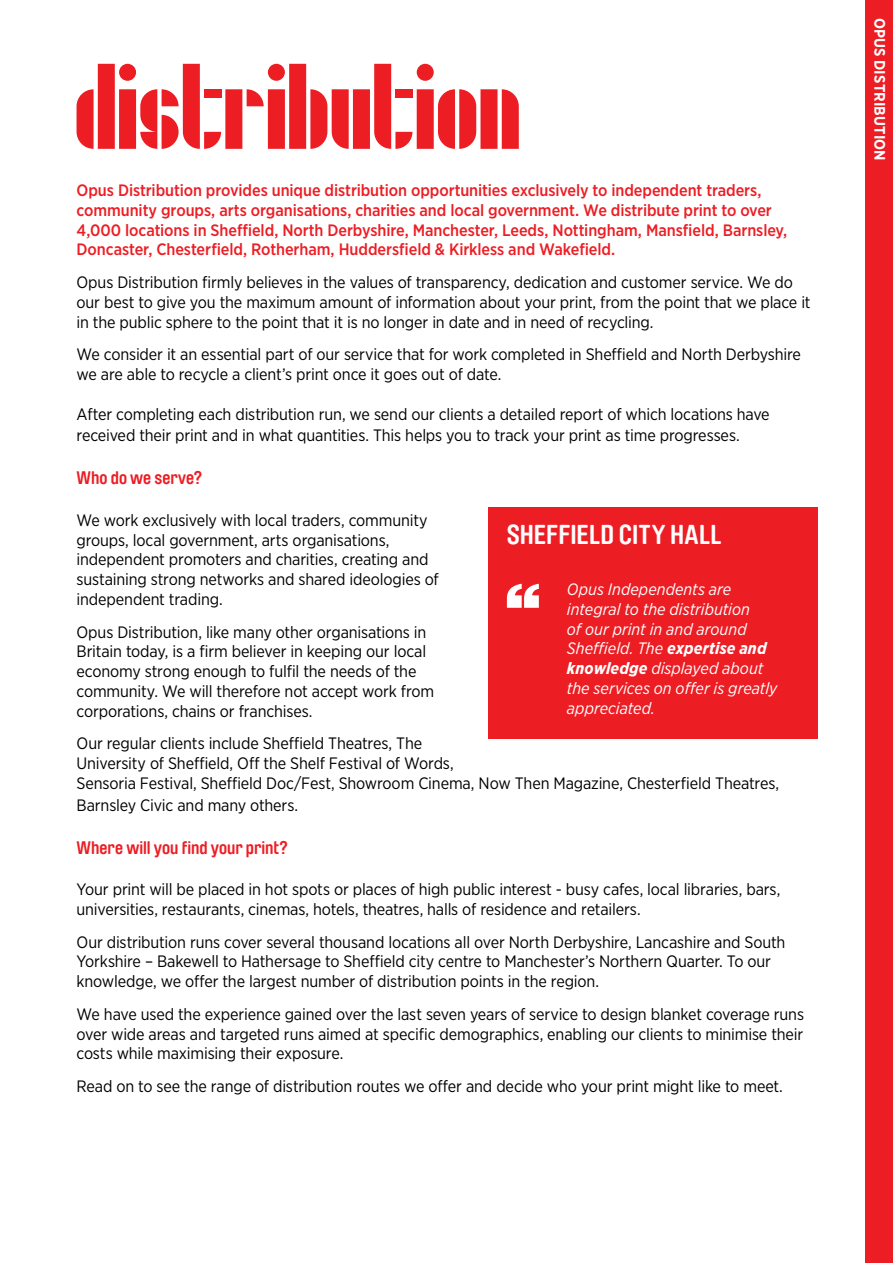
<style>
.page{position:relative;width:893px;height:1263px;background:#fff}
.page>*{position:absolute;margin:0;border:0;box-sizing:border-box;transform-origin:0 0}
.t1{font:700 27px "Brauer Neue";letter-spacing:.005em;color:#fff}
.t2{font:700 18px "Brauer Neue";color:#ed1d24}
.t3{font:16.5px/19.8px "Gotham Narrow";letter-spacing:-.01em;color:#000}
.t4{font:500 16.5px/19.8px "Gotham Narrow";letter-spacing:-.005em;color:#ed1d24}
.t5{font:italic 16.5px/19.8px "Gotham Narrow";color:#fff}
.t6{font:700 15.15px "Gotham Narrow";letter-spacing:.01em;color:#fff}
.s1{font-weight:700}
</style>
<div class="page">
<div style="left:865px;top:0;width:28px;height:1263px;background:#ed1d24"></div>
<svg style="left:77px;top:64px;width:442px;height:85px"></svg>
<div style="left:417px;top:64px;width:17px;height:17px;background:#ed1d24;border-radius:50%"></div>
<div style="left:488px;top:508px;width:329px;height:231px;background:#ed1d24"></div>
<svg style="left:507px;top:584px;width:32px;height:24px"></svg>
<p class="t4" style="left:77px;top:180px;width:712px">Opus Distribution provides unique distribution opportunities exclusively to independent traders, community groups, arts organisations, charities and local government. We distribute print to over 4,000 locations in Sheffield, North Derbyshire, Manchester, Leeds, Nottingham, Mansfield, Barnsley, Doncaster, Chesterfield, Rotherham, Huddersfield &amp; Kirkless and Wakefield.</p>
<p class="t3" style="left:77px;top:272px;width:736px">Opus Distribution firmly believes in the values of transparency, dedication and customer service. We do our best to give you the maximum amount of information about your print, from the point that we place it in the public sphere to the point that it is no longer in date and in need of recycling.</p>
<p class="t3" style="left:77px;top:344px;width:726px">We consider it an essential part of our service that for work completed in Sheffield and North Derbyshire we are able to recycle a client’s print once it goes out of date.</p>
<p class="t3" style="left:77px;top:403px;width:695px;line-height:21.6px">After completing each distribution run, we send our clients a detailed report of which locations have received their print and in what quantities. This helps you to track your print as time progresses.</p>
<p class="t2" style="left:77px;top:468px;width:127px">Who do we serve?</p>
<p class="t3" style="left:77px;top:510px;width:364px">We work exclusively with local traders, community groups, local government, arts organisations, independent promoters and charities, creating and sustaining strong networks and shared ideologies of independent trading.</p>
<p class="t3" style="left:77px;top:621px;width:359px">Opus Distribution, like many other organisations in Britain today, is a firm believer in keeping our local economy strong enough to fulfil the needs of the community. We will therefore not accept work from corporations, chains or franchises.</p>
<p class="t3" style="left:77px;top:733px;width:704px">Our regular clients include Sheffield Theatres, The<br>University of Sheffield, Off the Shelf Festival of Words,<br>Sensoria Festival, Sheffield Doc/Fest, Showroom Cinema, Now Then Magazine, Chesterfield Theatres,</p>
<p class="t3" style="left:77px;top:794px;width:223px">Barnsley Civic and many others.</p>
<p class="t2" style="left:77px;top:837px;width:213px">Where will you find your print?</p>
<p class="t3" style="left:77px;top:879px;width:705px">Your print will be placed in hot spots or places of high public interest - busy cafes, local libraries, bars, universities, restaurants, cinemas, hotels, theatres, halls of residence and retailers.</p>
<p class="t3" style="left:77px;top:931px;width:710px">Our distribution runs cover several thousand locations all over North Derbyshire, Lancashire and South<br>Yorkshire – Bakewell to Hathersage to Sheffield city centre to Manchester’s Northern Quarter. To our knowledge, we offer the largest number of distribution points in the region.</p>
<p class="t3" style="left:77px;top:1004px;width:729px;text-align:justify">We have used the experience gained over the last seven years of service to design blanket coverage runs over wide areas and targeted runs aimed at specific demographics, enabling our clients to minimise their costs while maximising their exposure.</p>
<p class="t3" style="left:77px;top:1076px;width:708px">Read on to see the range of distribution routes we offer and decide who your print might like to meet.</p>
<h1 class="t1" style="left:507px;top:519px;width:216px">SHEFFIELD CITY HALL</h1>
<p class="t5" style="left:567px;top:579px;width:212px">Opus Independents are integral to the distribution<br>of our print in and around<br>Sheffield. The <span class="s1">expertise and knowledge</span> displayed about the services on offer is greatly appreciated.</p>
<p class="t6" style="left:889px;top:18px;width:144px;rotate:90deg">OPUS DISTRIBUTION</p>
</div>
